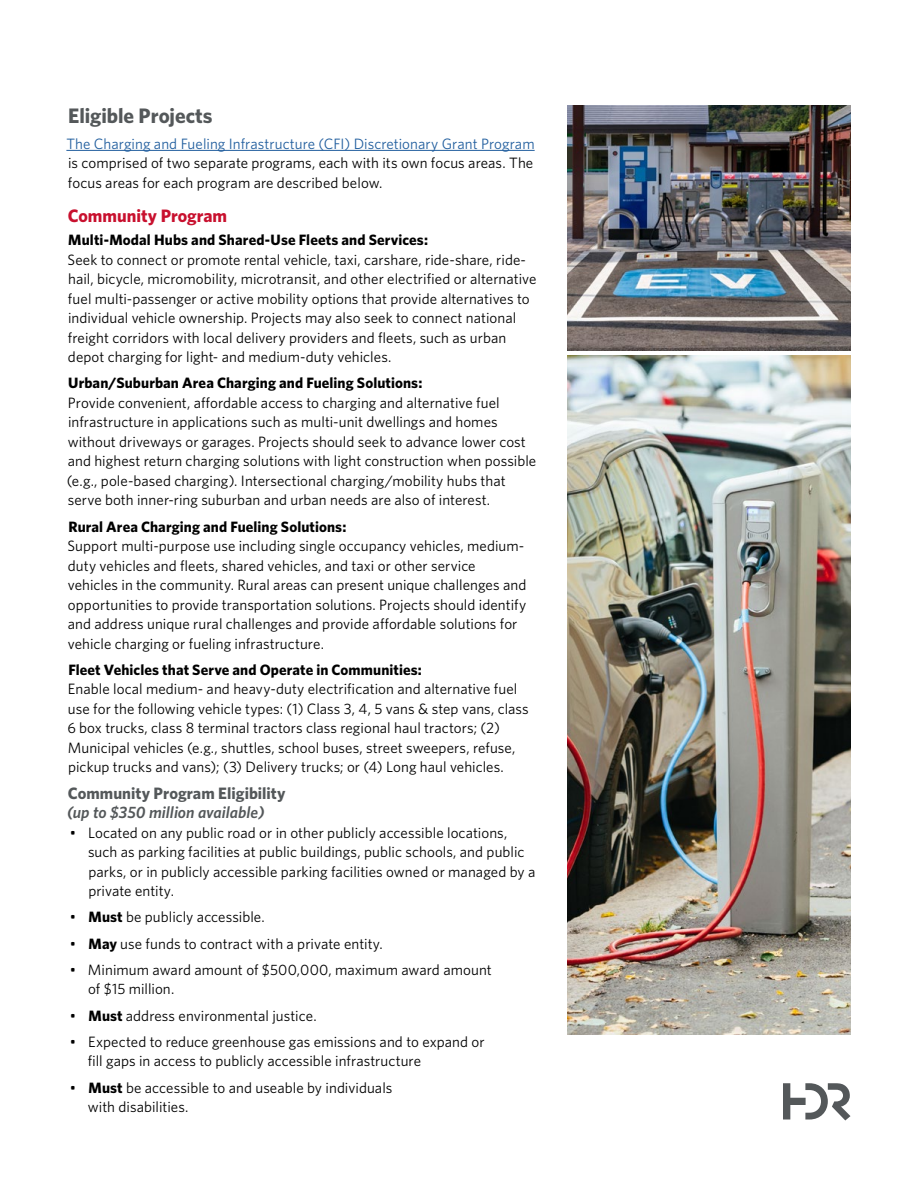
<style>
.page{position:relative;width:918px;height:1188px;background:#fff}
.page>*{position:absolute;margin:0;border:0;box-sizing:border-box;transform-origin:0 0}
.t1{font:700 21px "Whitney";color:#54585a}
.t2{font:700 18px "Whitney";color:#c8102e}
.t3{font:700 16.5px "Whitney";color:#54585a}
.t4{font:italic 600 16.5px "Whitney";letter-spacing:.005em;color:#54585a}
.t5{font:15px/19.5px "Whitney";letter-spacing:.005em;color:#000}
.t6{font:700 15px "Whitney";letter-spacing:.01em;color:#000}
.t7{font:15px "Whitney";letter-spacing:.005em;color:#215e9e}
.s1{font-weight:700}
</style>
<div class="page">
<hr style="left:66px;top:150px;width:469px;height:1px;background:#215e9e">
<img style="left:567px;top:106px;width:283px;height:245px">
<img style="left:567px;top:355px;width:283px;height:679px">
<svg style="left:783px;top:1083px;width:67px;height:38px"></svg>
<h1 class="t1" style="left:68px;top:101px;width:146px">Eligible Projects</h1>
<p class="t7" style="left:66px;top:134px;width:470px">The Charging and Fueling Infrastructure (CFI) Discretionary Grant Program</p>
<p class="t5" style="left:68px;top:153px;width:467px">is comprised of two separate programs, each with its own focus areas. The focus areas for each program are described below.</p>
<p class="t2" style="left:68px;top:204px;width:161px">Community Program</p>
<p class="t6" style="left:68px;top:230px;width:361px">Multi-Modal Hubs and Shared-Use Fleets and Services:</p>
<p class="t5" style="left:68px;top:249px;width:470px">Seek to connect or promote rental vehicle, taxi, carshare, ride-share, ride&shy;hail, bicycle, micromobility, microtransit, and other electrified or alternative fuel multi-passenger or active mobility options that provide alternatives to individual vehicle ownership. Projects may also seek to connect national freight corridors with local delivery providers and fleets, such as urban depot charging for light- and medium-duty vehicles.</p>
<p class="t6" style="left:68px;top:373px;width:356px">Urban/Suburban Area Charging and Fueling Solutions:</p>
<p class="t5" style="left:67px;top:393px;width:471px">Provide convenient, affordable access to charging and alternative fuel infrastructure in applications such as multi-unit dwellings and homes without driveways or garages. Projects should seek to advance lower cost and highest return charging solutions with light construction when possible (e.g., pole-based charging). Intersectional charging/mobility hubs that serve both inner-ring suburban and urban needs are also of interest.</p>
<p class="t6" style="left:68px;top:516px;width:280px">Rural Area Charging and Fueling Solutions:</p>
<p class="t5" style="left:68px;top:536px;width:460px">Support multi-purpose use including single occupancy vehicles, medium&shy;duty vehicles and fleets, shared vehicles, and taxi or other service vehicles in the community. Rural areas can present unique challenges and opportunities to provide transportation solutions. Projects should identify and address unique rural challenges and provide affordable solutions for vehicle charging or fueling infrastructure.</p>
<p class="t6" style="left:68px;top:660px;width:355px">Fleet Vehicles that Serve and Operate in Communities:</p>
<p class="t5" style="left:67px;top:679px;width:463px">Enable local medium- and heavy-duty electrification and alternative fuel use for the following vehicle types: (1) Class 3, 4, 5 vans &amp; step vans, class 6 box trucks, class 8 terminal tractors class regional haul tractors; (2)<br>Municipal vehicles (e.g., shuttles, school buses, street sweepers, refuse, pickup trucks and vans); (3) Delivery trucks; or (4) Long haul vehicles.</p>
<p class="t3" style="left:68px;top:782px;width:219px">Community Program Eligibility</p>
<p class="t4" style="left:67px;top:801px;width:199px">(up to $350 million available)</p>
<p class="t5" style="left:88px;top:822px;width:449px;text-indent:-18px">• Located on any public road or in other publicly accessible locations, such as parking facilities at public buildings, public schools, and public parks, or in publicly accessible parking facilities owned or managed by a private entity.</p>
<p class="t5" style="left:70px;top:907px;width:197px">• <span class="s1">Must</span> be publicly accessible.</p>
<p class="t5" style="left:70px;top:933px;width:315px">• <span class="s1">May</span> use funds to contract with a private entity.</p>
<p class="t5" style="left:88px;top:960px;width:405px;text-indent:-18px">• Minimum award amount of $500,000, maximum award amount of $15 million.</p>
<p class="t5" style="left:70px;top:1005px;width:249px">• <span class="s1">Must</span> address environmental justice.</p>
<p class="t5" style="left:88px;top:1032px;width:398px;text-indent:-18px">• Expected to reduce greenhouse gas emissions and to expand or fill gaps in access to publicly accessible infrastructure</p>
<p class="t5" style="left:88px;top:1077px;width:306px;text-indent:-18px">• <span class="s1">Must</span> be accessible to and useable by individuals with disabilities.</p>
</div>
